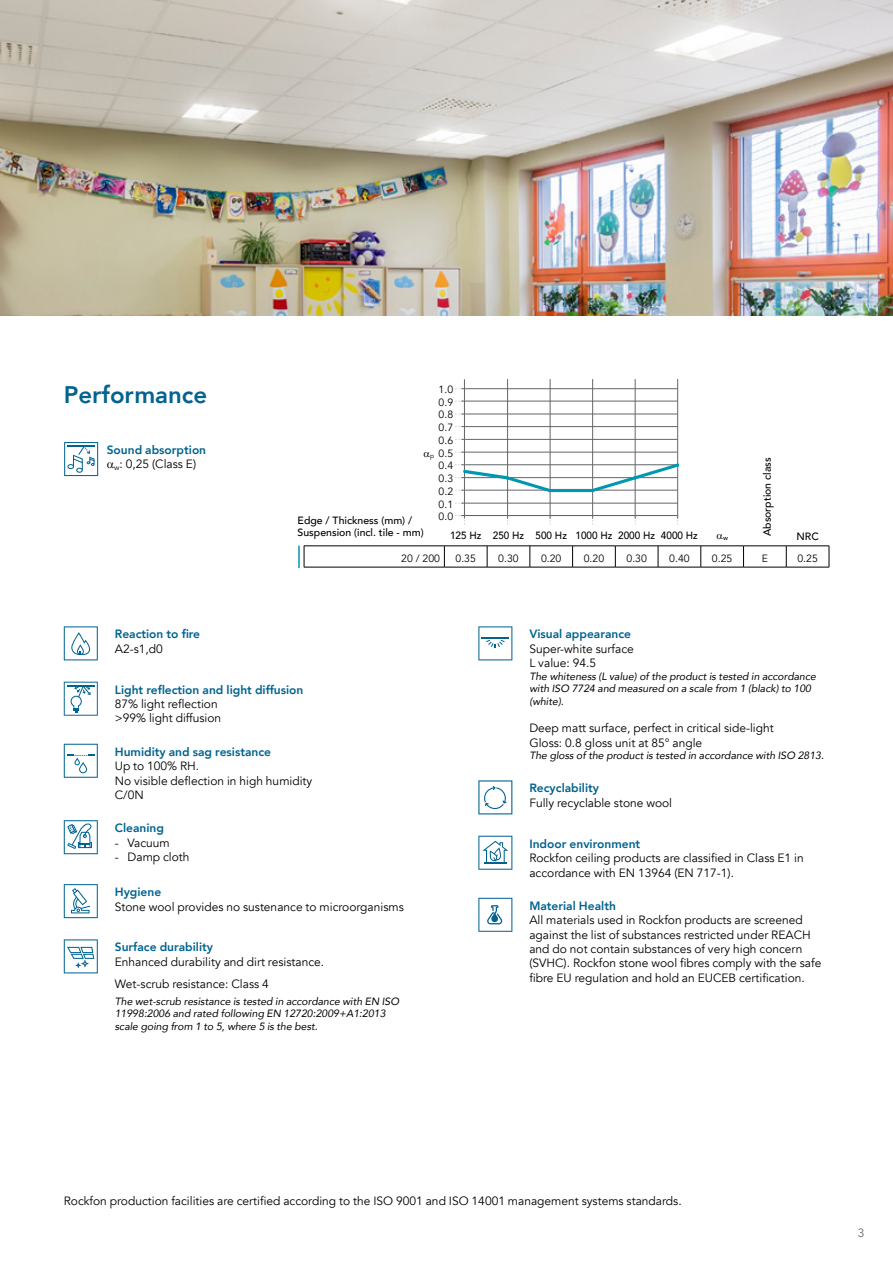
<style>
.page{position:relative;width:893px;height:1263px;background:#fff}
.page>*{position:absolute;margin:0;border:0;box-sizing:border-box;transform-origin:0 0}
.t1{font:127.35px "Chartwell Lines 50";color:#0098b0;scale:.67 1}
.t2{font:800 24px "Avenir";color:#006390}
.t3{font:12px/14.4px "Avenir";color:#000}
.t4{font:800 12px/14.4px "Avenir";color:#006390;text-align:center}
.t5{font:12px "Avenir";color:#646567}
.t6{font:italic 10.5px/12.6px "Avenir";color:#000}
.t7{font:10.5px/12.8px "Avenir";color:#000;text-align:justify}
.t8{font:500 10.5px/12.6px "Avenir";color:#000}
.t9{font:500 10.5px "Avenir";color:#000;scale:.95 1}
.t10{font:500 6.45px "Avenir";color:#000}
.t11{font:6.45px "Avenir";color:#000}
.s1{font-weight:400;color:#000}
</style>
<div class="page">
<img style="left:0;top:0;width:893px;height:316px">
<svg style="left:64px;top:442px;width:34px;height:34px"></svg>
<svg style="left:64px;top:626px;width:34px;height:34px"></svg>
<svg style="left:64px;top:682px;width:34px;height:34px"></svg>
<svg style="left:64px;top:744px;width:34px;height:34px"></svg>
<svg style="left:64px;top:820px;width:34px;height:34px"></svg>
<svg style="left:64px;top:884px;width:34px;height:34px"></svg>
<svg style="left:64px;top:939px;width:34px;height:34px"></svg>
<svg style="left:478px;top:626px;width:34px;height:34px"></svg>
<svg style="left:478px;top:780px;width:34px;height:34px"></svg>
<svg style="left:478px;top:836px;width:34px;height:34px"></svg>
<svg style="left:478px;top:898px;width:34px;height:34px"></svg>
<svg style="left:304px;top:547px;width:1px;height:20px"></svg>
<svg style="left:444px;top:547px;width:1px;height:20px"></svg>
<svg style="left:487px;top:547px;width:1px;height:20px"></svg>
<svg style="left:530px;top:547px;width:1px;height:20px"></svg>
<svg style="left:572px;top:547px;width:1px;height:20px"></svg>
<svg style="left:615px;top:547px;width:1px;height:20px"></svg>
<svg style="left:658px;top:547px;width:1px;height:20px"></svg>
<svg style="left:700px;top:547px;width:1px;height:20px"></svg>
<svg style="left:743px;top:547px;width:1px;height:20px"></svg>
<svg style="left:786px;top:547px;width:1px;height:20px"></svg>
<svg style="left:829px;top:546px;width:1px;height:21px"></svg>
<hr style="left:304px;top:567px;width:140px;height:1px;background:#000">
<hr style="left:444px;top:567px;width:43px;height:1px;background:#000">
<hr style="left:487px;top:567px;width:43px;height:1px;background:#000">
<hr style="left:530px;top:567px;width:43px;height:1px;background:#000">
<hr style="left:573px;top:567px;width:42px;height:1px;background:#000">
<hr style="left:615px;top:567px;width:43px;height:1px;background:#000">
<hr style="left:658px;top:567px;width:43px;height:1px;background:#000">
<hr style="left:701px;top:567px;width:42px;height:1px;background:#000">
<hr style="left:743px;top:567px;width:43px;height:1px;background:#000">
<hr style="left:786px;top:567px;width:43px;height:1px;background:#000">
<hr style="left:304px;top:546px;width:140px;height:1px;background:#000">
<hr style="left:444px;top:546px;width:43px;height:1px;background:#000">
<hr style="left:487px;top:546px;width:43px;height:1px;background:#000">
<hr style="left:530px;top:546px;width:43px;height:1px;background:#000">
<hr style="left:573px;top:546px;width:42px;height:1px;background:#000">
<hr style="left:615px;top:546px;width:43px;height:1px;background:#000">
<hr style="left:658px;top:546px;width:43px;height:1px;background:#000">
<hr style="left:701px;top:546px;width:42px;height:1px;background:#000">
<hr style="left:743px;top:546px;width:43px;height:1px;background:#000">
<hr style="left:786px;top:546px;width:43px;height:1px;background:#000">
<hr style="left:298px;top:546px;width:2px;height:21px;background:#0098b0">
<svg style="left:455px;top:515px;width:10px;height:10px"></svg>
<hr style="left:461px;top:388px;width:217px;height:1px;background:#646567">
<hr style="left:461px;top:490px;width:216px;height:1px;background:#646567">
<hr style="left:461px;top:414px;width:216px;height:1px;background:#646567">
<hr style="left:461px;top:439px;width:216px;height:1px;background:#646567">
<hr style="left:461px;top:464px;width:216px;height:1px;background:#646567">
<hr style="left:507px;top:379px;width:1px;height:139px;background:#646567">
<hr style="left:550px;top:379px;width:1px;height:139px;background:#646567">
<hr style="left:592px;top:379px;width:1px;height:139px;background:#646567">
<hr style="left:635px;top:379px;width:1px;height:139px;background:#646567">
<hr style="left:677px;top:379px;width:1px;height:139px;background:#646567">
<hr style="left:461px;top:503px;width:217px;height:1px;background:#646567">
<hr style="left:461px;top:477px;width:217px;height:1px;background:#646567">
<hr style="left:461px;top:452px;width:217px;height:1px;background:#646567">
<hr style="left:461px;top:426px;width:217px;height:1px;background:#646567">
<hr style="left:461px;top:401px;width:217px;height:1px;background:#646567">
<hr style="left:464px;top:379px;width:1px;height:139px;background:#646567">
<hr style="left:461px;top:515px;width:217px;height:1px;background:#646567">
<h2 class="t2" style="left:64px;top:376px;width:145px">Performance</h2>
<p class="t4" style="left:107px;top:443px;width:101px">Sound absorption <sub>w</sub><span class="s1">: 0,25 (Class E)</span></p>
<p class="t7" style="left:439px;top:383px;width:16px">1.0<br>0.9<br>0.8<br>0.7<br>0.6<br>0.5<br>0.4<br>0.3<br>0.2<br>0.1<br>0.0</p>
<p class="t11" style="left:430px;top:452px;width:5px">p</p>
<p class="t8" style="left:760px;top:536px;width:80px;rotate:-90deg">Absorption class</p>
<h1 class="t1" style="left:464px;top:387px;width:324px">35+30+20+20+30+40</h1>
<p class="t8" style="left:298px;top:513px;width:128px">Edge / Thickness (mm) /<br>Suspension (incl. tile - mm)</p>
<p class="t9" style="left:450px;top:526px;width:262px">125 Hz 250 Hz 500 Hz 1000 Hz 2000 Hz 4000 Hz</p>
<p class="t10" style="left:723px;top:532px;width:6px">w</p>
<p class="t8" style="left:796px;top:530px;width:24px">NRC</p>
<p class="t7" style="left:401px;top:552px;width:40px">20 / 200</p>
<p class="t7" style="left:456px;top:552px;width:22px">0.35</p>
<p class="t7" style="left:498px;top:552px;width:22px">0.30</p>
<p class="t7" style="left:541px;top:552px;width:22px">0.20</p>
<p class="t7" style="left:584px;top:552px;width:22px">0.20</p>
<p class="t7" style="left:626px;top:552px;width:22px">0.30</p>
<p class="t7" style="left:669px;top:552px;width:22px">0.40</p>
<p class="t7" style="left:712px;top:552px;width:22px">0.25</p>
<p class="t7" style="left:762px;top:552px;width:8px">E</p>
<p class="t7" style="left:797px;top:552px;width:22px">0.25</p>
<p class="t4" style="left:115px;top:627px;width:87px">Reaction to fire</p>
<p class="t3" style="left:115px;top:642px;width:50px">A2-s1,d0</p>
<p class="t4" style="left:115px;top:682px;width:190px">Light reflection and light diffusion</p>
<p class="t3" style="left:115px;top:697px;width:108px">87% light reflection &gt;99% light diffusion</p>
<p class="t4" style="left:115px;top:744px;width:158px">Humidity and sag resistance</p>
<p class="t3" style="left:115px;top:759px;width:199px">Up to 100% RH.<br>No visible deflection in high humidity<br>C/0N</p>
<p class="t4" style="left:115px;top:821px;width:51px">Cleaning</p>
<p class="t3" style="left:115px;top:835px;width:57px">- Vacuum</p>
<p class="t3" style="left:115px;top:850px;width:76px">- Damp cloth</p>
<p class="t4" style="left:115px;top:885px;width:48px">Hygiene</p>
<p class="t3" style="left:115px;top:899px;width:290px">Stone wool provides no sustenance to microorganisms</p>
<p class="t4" style="left:115px;top:940px;width:100px">Surface durability</p>
<p class="t3" style="left:115px;top:951px;width:211px;line-height:21.8px">Enhanced durability and dirt resistance.<br>Wet-scrub resistance: Class 4</p>
<p class="t6" style="left:115px;top:995px;width:286px">The wet-scrub resistance is tested in accordance with EN ISO<br>11998:2006 and rated following EN 12720:2009+A1:2013 scale going from 1 to 5, where 5 is the best.</p>
<p class="t4" style="left:529px;top:627px;width:103px">Visual appearance</p>
<p class="t3" style="left:529px;top:642px;width:106px">Super-white surface<br>L value: 94.5</p>
<p class="t6" style="left:529px;top:670px;width:288px">The whiteness (L value) of the product is tested in accordance with ISO 7724 and measured on a scale from 1 (black) to 100 (white).</p>
<p class="t3" style="left:529px;top:721px;width:246px">Deep matt surface, perfect in critical side-light<br>Gloss: 0.8 gloss unit at 85° angle</p>
<p class="t6" style="left:529px;top:749px;width:296px">The gloss of the product is tested in accordance with ISO 2813.</p>
<p class="t4" style="left:529px;top:781px;width:71px">Recyclability</p>
<p class="t3" style="left:529px;top:796px;width:144px">Fully recyclable stone wool</p>
<p class="t4" style="left:529px;top:836px;width:112px">Indoor environment</p>
<p class="t3" style="left:529px;top:851px;width:276px">Rockfon ceiling products are classified in Class E1 in accordance with EN 13964 (EN 717-1).</p>
<p class="t4" style="left:529px;top:898px;width:88px">Material Health</p>
<p class="t3" style="left:529px;top:913px;width:293px">All materials used in Rockfon products are screened against the list of substances restricted under REACH and do not contain substances of very high concern (SVHC). Rockfon stone wool fibres comply with the safe fibre EU regulation and hold an EUCEB certification.</p>
<p class="t3" style="left:64px;top:1194px;width:619px">Rockfon production facilities are certified according to the ISO 9001 and ISO 14001 management systems standards.</p>
<p class="t5" style="left:858px;top:1226px;width:8px">3</p>
</div>
